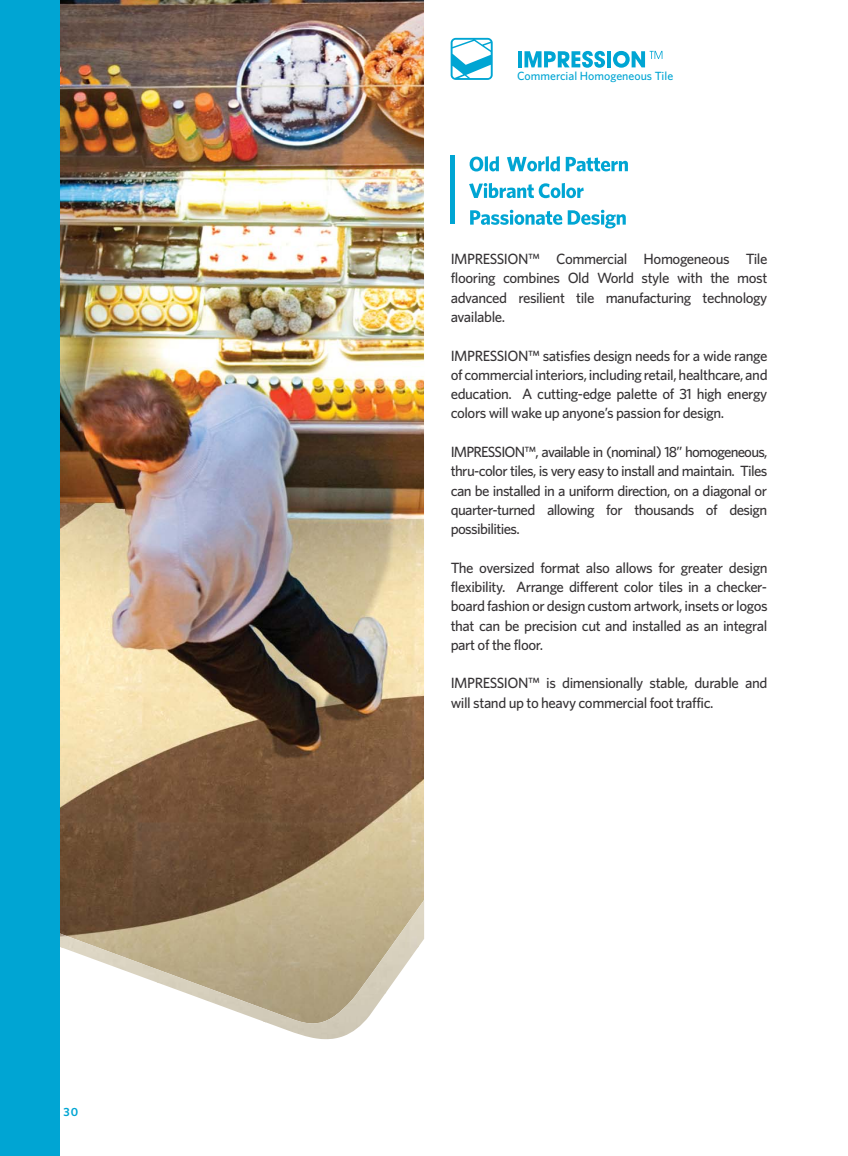
<style>
.page{position:relative;width:848px;height:1156px;background:#fff}
.page>*{position:absolute;margin:0;border:0;box-sizing:border-box;transform-origin:0 0}
.t1{font:500 14.85px/19.4px "Whitney";letter-spacing:-.03em;color:#373436;text-align:justify}
.t2{font:500 11.85px "Whitney";color:#00a5d3}
.t3{font:600 11.85px "Whitney";color:#00a5d3}
</style>
<div class="page">
<img style="left:60px;top:0;width:364px;height:900px">
<svg style="left:106px;top:900px;width:264px;height:92px;background:#ae9d7b"></svg>
<img style="left:159px;top:946px;width:106px;height:76px">
<img style="left:264px;top:992px;width:122px;height:47px">
<img style="left:61px;top:946px;width:98px;height:46px">
<img style="left:317px;top:946px;width:101px;height:47px">
<img style="left:60px;top:900px;width:46px;height:47px">
<img style="left:370px;top:900px;width:54px;height:47px">
<svg style="left:470px;top:156px;width:158px;height:15px"></svg>
<svg style="left:469px;top:183px;width:115px;height:15px"></svg>
<svg style="left:470px;top:210px;width:156px;height:18px"></svg>
<hr style="left:451px;top:156px;width:4px;height:68px;background:#00a5d3">
<svg style="left:451px;top:38px;width:42px;height:42px"></svg>
<hr style="left:518px;top:51px;width:4px;height:16px;background:#00a5d3">
<svg style="left:524px;top:51px;width:81px;height:17px"></svg>
<hr style="left:607px;top:51px;width:4px;height:16px;background:#00a5d3">
<svg style="left:613px;top:51px;width:49px;height:17px"></svg>
<div style="left:0;top:0;width:60px;height:1156px;background:#00a5d3"></div>
<p class="t3" style="left:63px;top:1105px;width:16px">30</p>
<p class="t2" style="left:517px;top:71px;width:158px">Commercial Homogeneous Tile</p>
<p class="t1" style="left:451px;top:250px;width:318px">IMPRESSION™ Commercial Homogeneous Tile flooring combines Old World style with the most advanced resilient tile manufacturing technology available.</p>
<p class="t1" style="left:451px;top:347px;width:318px">IMPRESSION™ satisfies design needs for a wide range of commercial interiors, including retail, healthcare, and education. A cutting-edge palette of 31 high energy colors will wake up anyone’s passion for design.</p>
<p class="t1" style="left:451px;top:443px;width:318px">IMPRESSION™, available in (nominal) 18” homogeneous, thru-color tiles, is very easy to install and maintain. Tiles can be installed in a uniform direction, on a diagonal or quarter-turned allowing for thousands of design possibilities.</p>
<p class="t1" style="left:451px;top:559px;width:318px">The oversized format also allows for greater design flexibility. Arrange different color tiles in a checker&shy;board fashion or design custom artwork, insets or logos that can be precision cut and installed as an integral part of the floor.</p>
<p class="t1" style="left:451px;top:675px;width:318px">IMPRESSION™ is dimensionally stable, durable and will stand up to heavy commercial foot traffic.</p>
</div>
